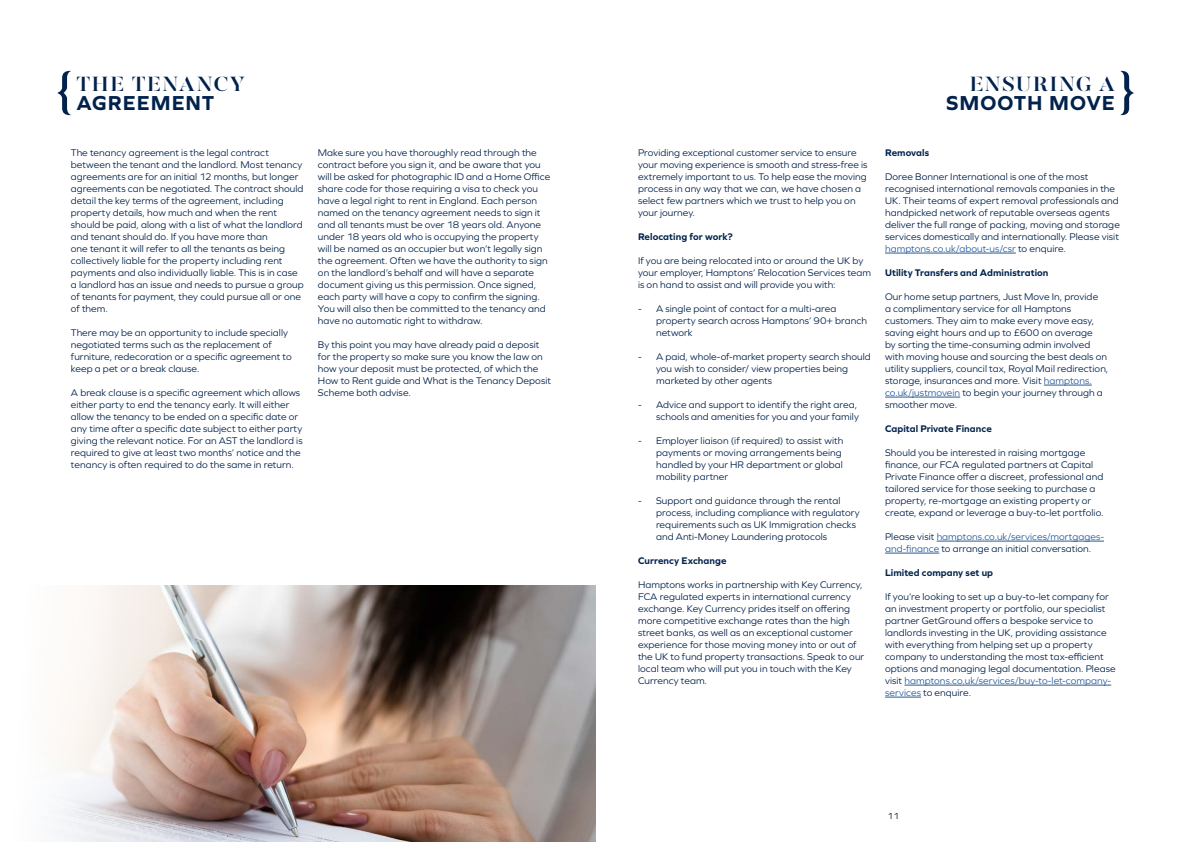
<style>
.page{position:relative;width:1191px;height:842px;background:#fff}
.page>*{position:absolute;margin:0;border:0;box-sizing:border-box;transform-origin:0 0}
.t1{font:700 21px "Gabriela Stencil";letter-spacing:.055em;color:#00224c}
.t2{font:700 21px "Graphie";letter-spacing:.045em;color:#00224c}
.t3{font:10px/12px "Graphie";letter-spacing:.005em;color:#00224c}
.t4{font:700 10px "Graphie";letter-spacing:.005em;color:#00224c}
.t5{font:10px/12px "Graphie";letter-spacing:.005em;color:#275b9b}
.t6{font:9px "Graphie";color:#000}
.s1{color:#275b9b}
.s2{color:#00224c}
</style>
<div class="page">
<hr style="left:885px;top:253px;width:131px;height:1px;background:#275b9b">
<hr style="left:1044px;top:385px;width:47px;height:1px;background:#275b9b">
<hr style="left:885px;top:397px;width:75px;height:1px;background:#275b9b">
<hr style="left:936px;top:541px;width:168px;height:1px;background:#275b9b">
<hr style="left:885px;top:553px;width:54px;height:1px;background:#275b9b">
<hr style="left:904px;top:685px;width:207px;height:1px;background:#275b9b">
<hr style="left:885px;top:697px;width:36px;height:1px;background:#275b9b">
<img style="left:312px;top:585px;width:283px;height:257px">
<svg style="left:1120px;top:71px;width:13px;height:44px"></svg>
<img style="left:51px;top:585px;width:261px;height:257px">
<svg style="left:58px;top:71px;width:13px;height:44px"></svg>
<h1 class="t1" style="left:77px;top:71px;width:169px">THE TENANCY</h1>
<h1 class="t2" style="left:77px;top:91px;width:139px">AGREEMENT</h1>
<p class="t3" style="left:71px;top:146px;width:234px">The tenancy agreement is the legal contract between the tenant and the landlord. Most tenancy agreements are for an initial 12 months, but longer agreements can be negotiated. The contract should detail the key terms of the agreement, including property details, how much and when the rent should be paid, along with a list of what the landlord and tenant should do. If you have more than<br>one tenant it will refer to all the tenants as being collectively liable for the property including rent payments and also individually liable. This is in case a landlord has an issue and needs to pursue a group of tenants for payment, they could pursue all or one of them.</p>
<p class="t3" style="left:71px;top:326px;width:222px">There may be an opportunity to include specially negotiated terms such as the replacement of furniture, redecoration or a specific agreement to keep a pet or a break clause.</p>
<p class="t3" style="left:71px;top:386px;width:233px">A break clause is a specific agreement which allows either party to end the tenancy early. It will either allow the tenancy to be ended on a specific date or any time after a specific date subject to either party giving the relevant notice. For an AST the landlord is required to give at least two months’ notice and the tenancy is often required to do the same in return.</p>
<p class="t3" style="left:318px;top:146px;width:234px">Make sure you have thoroughly read through the contract before you sign it, and be aware that you will be asked for photographic ID and a Home Office share code for those requiring a visa to check you have a legal right to rent in England. Each person named on the tenancy agreement needs to sign it and all tenants must be over 18 years old. Anyone under 18 years old who is occupying the property will be named as an occupier but won’t legally sign the agreement. Often we have the authority to sign on the landlord’s behalf and will have a separate document giving us this permission. Once signed, each party will have a copy to confirm the signing.<br>You will also then be committed to the tenancy and have no automatic right to withdraw.</p>
<p class="t3" style="left:318px;top:338px;width:235px">By this point you may have already paid a deposit for the property so make sure you know the law on how your deposit must be protected, of which the How to Rent guide and What is the Tenancy Deposit Scheme both advise.</p>
<h1 class="t1" style="left:969px;top:71px;width:147px">ENSURING A</h1>
<h1 class="t2" style="left:946px;top:91px;width:170px">SMOOTH MOVE</h1>
<p class="t3" style="left:638px;top:146px;width:231px">Providing exceptional customer service to ensure your moving experience is smooth and stress-free is extremely important to us. To help ease the moving process in any way that we can, we have chosen a select few partners which we trust to help you on your journey.</p>
<p class="t4" style="left:638px;top:231px;width:96px">Relocating for work?</p>
<p class="t3" style="left:638px;top:254px;width:235px">If you are being relocated into or around the UK by your employer, Hamptons’ Relocation Services team is on hand to assist and will provide you with:</p>
<p class="t3" style="left:656px;top:302px;width:213px;text-indent:-18px">- A single point of contact for a multi-area property search across Hamptons’ 90+ branch network</p>
<p class="t3" style="left:656px;top:350px;width:216px;text-indent:-18px">- A paid, whole-of-market property search should you wish to consider/ view properties being marketed by other agents</p>
<p class="t3" style="left:638px;top:398px;width:222px;text-align:right">- Advice and support to identify the right area, schools and amenities for you and your family</p>
<p class="t3" style="left:656px;top:434px;width:189px;text-indent:-18px">- Employer liaison (if required) to assist with payments or moving arrangements being handled by your HR department or global mobility partner</p>
<p class="t3" style="left:656px;top:494px;width:205px;text-indent:-18px">- Support and guidance through the rental process, including compliance with regulatory requirements such as UK Immigration checks and Anti-Money Laundering protocols</p>
<p class="t4" style="left:638px;top:555px;width:90px">Currency Exchange</p>
<p class="t3" style="left:638px;top:578px;width:228px">Hamptons works in partnership with Key Currency, FCA regulated experts in international currency exchange. Key Currency prides itself on offering more competitive exchange rates than the high street banks, as well as an exceptional customer experience for those moving money into or out of the UK to fund property transactions. Speak to our local team who will put you in touch with the Key Currency team.</p>
<p class="t4" style="left:885px;top:147px;width:46px">Removals</p>
<p class="t3" style="left:885px;top:170px;width:236px">Doree Bonner International is one of the most recognised international removals companies in the UK. Their teams of expert removal professionals and handpicked network of reputable overseas agents deliver the full range of packing, moving and storage services domestically and internationally. Please visit <span class="s1">hamptons.co.uk/about-us/csr</span> to enquire.</p>
<p class="t4" style="left:885px;top:267px;width:165px">Utility Transfers and Administration</p>
<p class="t3" style="left:885px;top:290px;width:225px">Our home setup partners, Just Move In, provide<br>a complimentary service for all Hamptons customers. They aim to make every move easy, saving eight hours and up to £600 on average<br>by sorting the time-consuming admin involved with moving house and sourcing the best deals on utility suppliers, council tax, Royal Mail redirection, storage, insurances and more. Visit <span class="s1">hamptons. co.uk/justmovein</span> to begin your journey through a smoother move.</p>
<p class="t4" style="left:885px;top:423px;width:108px">Capital Private Finance</p>
<p class="t3" style="left:885px;top:446px;width:220px">Should you be interested in raising mortgage finance, our FCA regulated partners at Capital Private Finance offer a discreet, professional and tailored service for those seeking to purchase a property, re-mortgage an existing property or create, expand or leverage a buy-to-let portfolio.</p>
<p class="t5" style="left:885px;top:530px;width:220px"><span class="s2">Please visit</span> hamptons.co.uk/services/mortgages&shy;and-finance <span class="s2">to arrange an initial conversation.</span></p>
<p class="t4" style="left:885px;top:567px;width:110px">Limited company set up</p>
<p class="t3" style="left:885px;top:590px;width:232px">If you’re looking to set up a buy-to-let company for an investment property or portfolio, our specialist partner GetGround offers a bespoke service to landlords investing in the UK, providing assistance with everything from helping set up a property company to understanding the most tax-efficient options and managing legal documentation. Please visit <span class="s1">hamptons.co.uk/services/buy-to-let-company&shy;services</span> to enquire.</p>
<p class="t6" style="left:887px;top:811px;width:13px">11</p>
</div>
